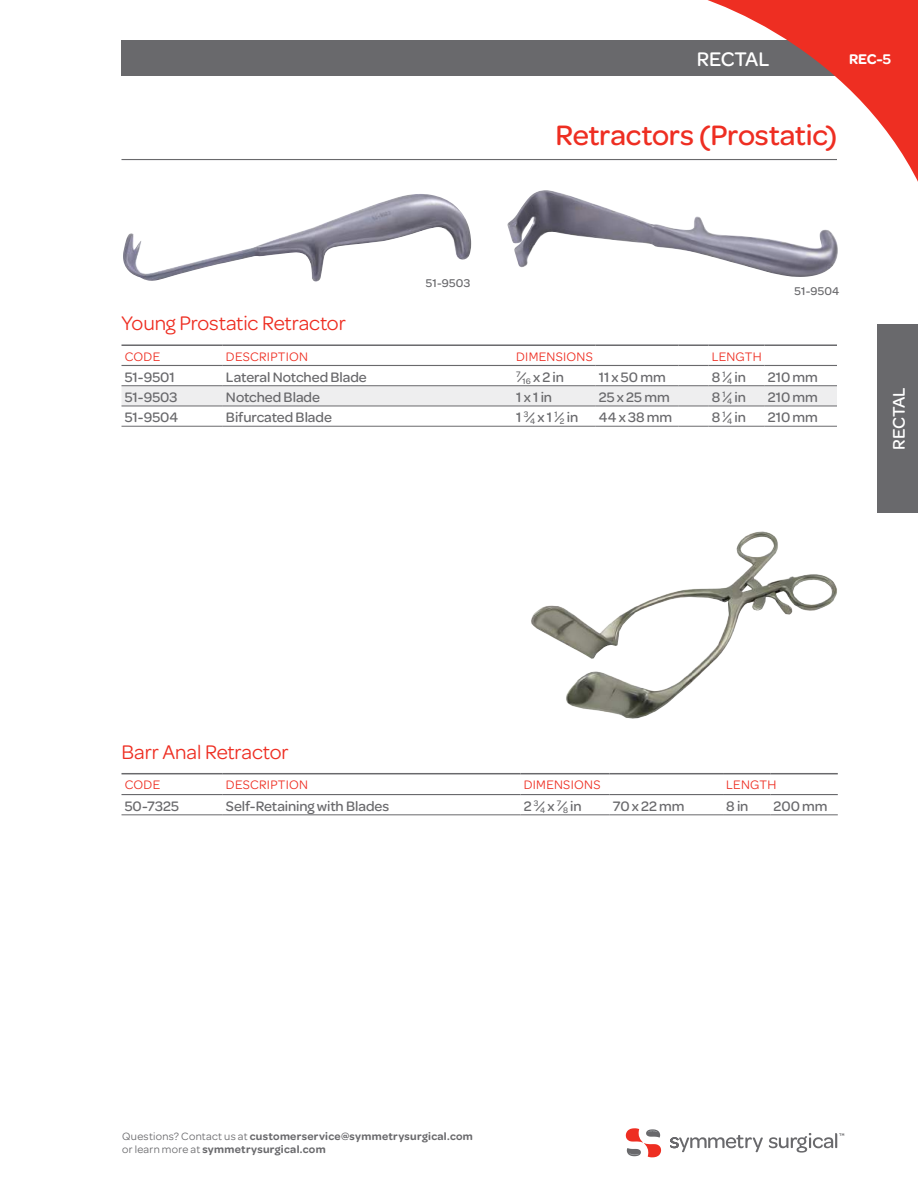
<style>
.page{position:relative;width:918px;height:1188px;background:#fff}
.page>*{position:absolute;margin:0;border:0;box-sizing:border-box;transform-origin:0 0}
.t1{font:500 30px "Omnes";letter-spacing:-.01em;color:#ee2e22}
.t2{font:21px "Omnes";letter-spacing:-.005em;color:#ee2e22}
.t3{font:500 21px "Omnes";letter-spacing:-.005em;color:#fff}
.t4{font:500 18px "Omnes";letter-spacing:-.005em;color:#fff}
.t5{font:600 15px "Omnes";color:#fff}
.t6{font:500 14.7px "Omnes";color:#69696c}
.t7{font:13.2px "Omnes";letter-spacing:.02em;color:#ee2e22}
.t8{font:500 12px "Omnes";letter-spacing:.015em;color:#69696c}
.t9{font:600 11.25px/13.5px "Omnes";letter-spacing:.03em;color:#69696c}
.s1{font-weight:400}
</style>
<div class="page">
<div style="left:878px;top:324px;width:40px;height:189px;background:#69696c"></div>
<div style="left:121px;top:41px;width:756px;height:35px;background:#69696c"></div>
<svg style="left:653px;top:0;width:265px;height:182px"></svg>
<svg style="left:670px;top:1133px;width:174px;height:20px"></svg>
<svg style="left:626px;top:1128px;width:35px;height:29px"></svg>
<hr style="left:122px;top:159px;width:715px;height:1px;background:#69696c">
<svg style="left:122px;top:386px;width:715px;height:20px;background:#e8e8ea"></svg>
<hr style="left:122px;top:344px;width:101px;height:2px;background:#69696c">
<hr style="left:223px;top:344px;width:290px;height:2px;background:#69696c">
<hr style="left:513px;top:344px;width:83px;height:2px;background:#69696c">
<hr style="left:596px;top:344px;width:82px;height:2px;background:#69696c">
<hr style="left:678px;top:344px;width:30px;height:2px;background:#69696c">
<hr style="left:708px;top:344px;width:57px;height:2px;background:#69696c">
<hr style="left:765px;top:344px;width:72px;height:2px;background:#69696c">
<hr style="left:122px;top:385px;width:101px;height:1px;background:#69696c">
<hr style="left:223px;top:385px;width:290px;height:1px;background:#69696c">
<hr style="left:513px;top:385px;width:83px;height:1px;background:#69696c">
<hr style="left:596px;top:385px;width:82px;height:1px;background:#69696c">
<hr style="left:678px;top:385px;width:30px;height:1px;background:#69696c">
<hr style="left:708px;top:385px;width:57px;height:1px;background:#69696c">
<hr style="left:765px;top:385px;width:72px;height:1px;background:#69696c">
<hr style="left:122px;top:406px;width:101px;height:1px;background:#69696c">
<hr style="left:223px;top:406px;width:290px;height:1px;background:#69696c">
<hr style="left:513px;top:406px;width:83px;height:1px;background:#69696c">
<hr style="left:596px;top:406px;width:82px;height:1px;background:#69696c">
<hr style="left:678px;top:406px;width:30px;height:1px;background:#69696c">
<hr style="left:708px;top:406px;width:57px;height:1px;background:#69696c">
<hr style="left:765px;top:406px;width:72px;height:1px;background:#69696c">
<hr style="left:122px;top:426px;width:101px;height:1px;background:#69696c">
<hr style="left:223px;top:426px;width:290px;height:1px;background:#69696c">
<hr style="left:513px;top:426px;width:83px;height:1px;background:#69696c">
<hr style="left:596px;top:426px;width:82px;height:1px;background:#69696c">
<hr style="left:678px;top:426px;width:30px;height:1px;background:#69696c">
<hr style="left:708px;top:426px;width:57px;height:1px;background:#69696c">
<hr style="left:765px;top:426px;width:72px;height:1px;background:#69696c">
<hr style="left:122px;top:365px;width:101px;height:1px;background:#69696c">
<hr style="left:223px;top:365px;width:290px;height:1px;background:#69696c">
<hr style="left:513px;top:365px;width:83px;height:1px;background:#69696c">
<hr style="left:596px;top:365px;width:82px;height:1px;background:#69696c">
<hr style="left:678px;top:365px;width:30px;height:1px;background:#69696c">
<hr style="left:708px;top:365px;width:57px;height:1px;background:#69696c">
<hr style="left:765px;top:365px;width:72px;height:1px;background:#69696c">
<img style="left:123px;top:194px;width:348px;height:87px">
<img style="left:507px;top:190px;width:331px;height:87px">
<hr style="left:122px;top:773px;width:101px;height:1px;background:#69696c">
<hr style="left:223px;top:773px;width:298px;height:1px;background:#69696c">
<hr style="left:521px;top:773px;width:89px;height:1px;background:#69696c">
<hr style="left:610px;top:773px;width:113px;height:1px;background:#69696c">
<hr style="left:723px;top:773px;width:47px;height:1px;background:#69696c">
<hr style="left:770px;top:773px;width:68px;height:1px;background:#69696c">
<hr style="left:122px;top:815px;width:101px;height:1px;background:#69696c">
<hr style="left:223px;top:815px;width:298px;height:1px;background:#69696c">
<hr style="left:521px;top:815px;width:89px;height:1px;background:#69696c">
<hr style="left:610px;top:815px;width:113px;height:1px;background:#69696c">
<hr style="left:723px;top:815px;width:47px;height:1px;background:#69696c">
<hr style="left:770px;top:815px;width:68px;height:1px;background:#69696c">
<hr style="left:122px;top:794px;width:101px;height:1px;background:#69696c">
<hr style="left:223px;top:794px;width:298px;height:1px;background:#69696c">
<hr style="left:521px;top:794px;width:89px;height:1px;background:#69696c">
<hr style="left:610px;top:794px;width:113px;height:1px;background:#69696c">
<hr style="left:723px;top:794px;width:47px;height:1px;background:#69696c">
<hr style="left:770px;top:794px;width:68px;height:1px;background:#69696c">
<img style="left:531px;top:448px;width:347px;height:271px">
<h2 class="t3" style="left:697px;top:48px;width:74px">RECTAL</h2>
<p class="t5" style="left:849px;top:51px;width:43px">REC-5</p>
<p class="t8" style="left:426px;top:276px;width:46px">51-9503</p>
<h1 class="t1" style="left:555px;top:119px;width:283px">Retractors (Prostatic)</h1>
<p class="t8" style="left:795px;top:284px;width:46px">51-9504</p>
<h2 class="t2" style="left:122px;top:312px;width:226px">Young Prostatic Retractor</h2>
<p class="t7" style="left:125px;top:349px;width:37px">CODE</p>
<p class="t7" style="left:226px;top:349px;width:84px">DESCRIPTION</p>
<p class="t7" style="left:516px;top:349px;width:78px">DIMENSIONS</p>
<p class="t7" style="left:712px;top:349px;width:52px">LENGTH</p>
<p class="t6" style="left:125px;top:369px;width:52px">51-9501</p>
<p class="t6" style="left:226px;top:369px;width:142px">Lateral Notched Blade</p>
<p class="t6" style="left:516px;top:369px;width:49px"><sup>7</sup>⁄<sub>1</sub> <sub>6</sub> x 2 i n</p>
<p class="t6" style="left:599px;top:369px;width:68px">11 x 50 mm</p>
<p class="t6" style="left:712px;top:369px;width:36px">8 <sup>1</sup>⁄<sub>4</sub> i n</p>
<p class="t6" style="left:768px;top:369px;width:52px">210 mm</p>
<p class="t6" style="left:125px;top:389px;width:54px">51-9503</p>
<p class="t6" style="left:226px;top:389px;width:96px">Notched Blade</p>
<p class="t6" style="left:516px;top:389px;width:37px">1 x 1 in</p>
<p class="t6" style="left:599px;top:389px;width:72px">25 x 25 mm</p>
<p class="t6" style="left:712px;top:389px;width:36px">8 <sup>1</sup>⁄<sub>4</sub> i n</p>
<p class="t6" style="left:768px;top:389px;width:52px">210 mm</p>
<p class="t6" style="left:125px;top:409px;width:55px">51-9504</p>
<p class="t6" style="left:226px;top:409px;width:108px">Bifurcated Blade</p>
<p class="t6" style="left:516px;top:409px;width:63px">1 <sup>3</sup>⁄<sub>4</sub> x 1 <sup>1</sup>⁄<sub>2</sub> i n</p>
<p class="t6" style="left:599px;top:409px;width:75px">44 x 38 mm</p>
<p class="t6" style="left:712px;top:409px;width:36px">8 <sup>1</sup>⁄<sub>4</sub> i n</p>
<p class="t6" style="left:768px;top:409px;width:52px">210 mm</p>
<p class="t4" style="left:889px;top:450px;width:64px;rotate:-90deg">RECTAL</p>
<h2 class="t2" style="left:122px;top:740px;width:169px">Barr Anal Retractor</h2>
<p class="t7" style="left:125px;top:778px;width:37px">CODE</p>
<p class="t7" style="left:226px;top:778px;width:84px">DESCRIPTION</p>
<p class="t7" style="left:524px;top:778px;width:78px">DIMENSIONS</p>
<p class="t7" style="left:726px;top:778px;width:52px">LENGTH</p>
<p class="t6" style="left:125px;top:798px;width:56px">50-7325</p>
<p class="t6" style="left:226px;top:798px;width:165px">Self-Retaining with Blades</p>
<p class="t6" style="left:524px;top:798px;width:59px">2 <sup>3</sup>⁄<sub>4</sub> x <sup>7</sup>⁄<sub>8</sub> i n</p>
<p class="t6" style="left:613px;top:798px;width:73px">70 x 22 mm</p>
<p class="t6" style="left:726px;top:798px;width:24px">8 in</p>
<p class="t6" style="left:774px;top:798px;width:56px">200 mm</p>
<p class="t9" style="left:122px;top:1129px;width:352px"><span class="s1">Questions? Contact us at</span> customerservice@symmetrysurgical.com <span class="s1">or learn more at</span> symmetrysurgical.com</p>
</div>
